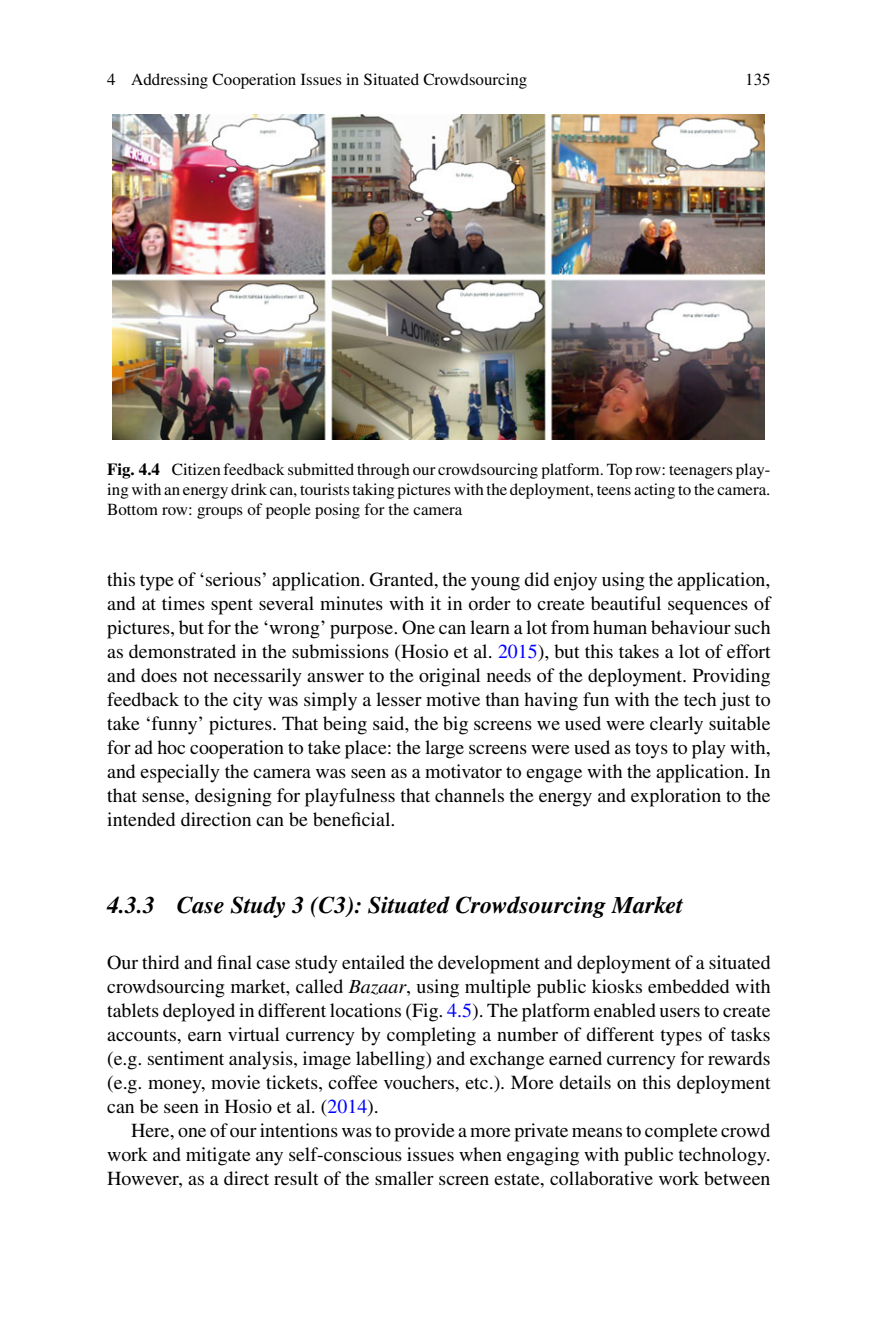
<style>
.page{position:relative;width:879px;height:1333px;background:#fff}
.page>*{position:absolute;margin:0;border:0;box-sizing:border-box;transform-origin:0 0}
.t1{font:24px "Times Bold Italic 4";color:#000}
.t2{font:20px/24px "Times Roman 4";color:#000;text-align:justify}
.t3{font:17px/20px "Times Roman 4";color:#000;text-align:justify}
.s1{font-family:"Times Bold 4"}
.s2{color:#00f}
.s3{font-family:"Times Italic 2"}
</style>
<div class="page">
<img style="left:113px;top:114px;width:652px;height:326px">
<p class="t3" style="left:107px;top:71px;width:422px">4 Addressing Cooperation Issues in Situated Crowdsourcing</p>
<p class="t3" style="left:745px;top:71px;width:27px">135</p>
<p class="t3" style="left:107px;top:461px;width:665px"><span class="s1">Fig. 4.4</span> Citizen feedback submitted through our crowdsourcing platform. Top row: teenagers play&shy;ing with an energy drink can, tourists taking pictures with the deployment, teens acting to the camera.<br>Bottom row: groups of people posing for the camera</p>
<p class="t2" style="left:107px;top:569px;width:665px">this type of ‘serious’ application. Granted, the young did enjoy using the application, and at times spent several minutes with it in order to create beautiful sequences of pictures, but for the ‘wrong’ purpose. One can learn a lot from human behaviour such as demonstrated in the submissions (Hosio et al. <span class="s2">2015</span>), but this takes a lot of effort and does not necessarily answer to the original needs of the deployment. Providing feedback to the city was simply a lesser motive than having fun with the tech just to take ‘funny’ pictures. That being said, the big screens we used were clearly suitable for ad hoc cooperation to take place: the large screens were used as toys to play with, and especially the camera was seen as a motivator to engage with the application. In that sense, designing for playfulness that channels the energy and exploration to the intended direction can be beneficial.</p>
<p class="t1" style="left:107px;top:896px;width:577px">4.3.3 Case Study 3 (C3): Situated Crowdsourcing Market</p>
<p class="t2" style="left:107px;top:952px;width:665px">Our third and final case study entailed the development and deployment of a situated crowdsourcing market, called <span class="s3">Bazaar</span>, using multiple public kiosks embedded with tablets deployed in different locations (Fig. <span class="s2">4.5</span>). The platform enabled users to create accounts, earn virtual currency by completing a number of different types of tasks (e.g. sentiment analysis, image labelling) and exchange earned currency for rewards (e.g. money, movie tickets, coffee vouchers, etc.). More details on this deployment can be seen in Hosio et al. (<span class="s2">2014</span>).</p>
<p class="t2" style="left:107px;top:1119px;width:665px;text-indent:24px">Here, one of our intentions was to provide a more private means to complete crowd work and mitigate any self-conscious issues when engaging with public technology.<br>However, as a direct result of the smaller screen estate, collaborative work between</p>
</div>
